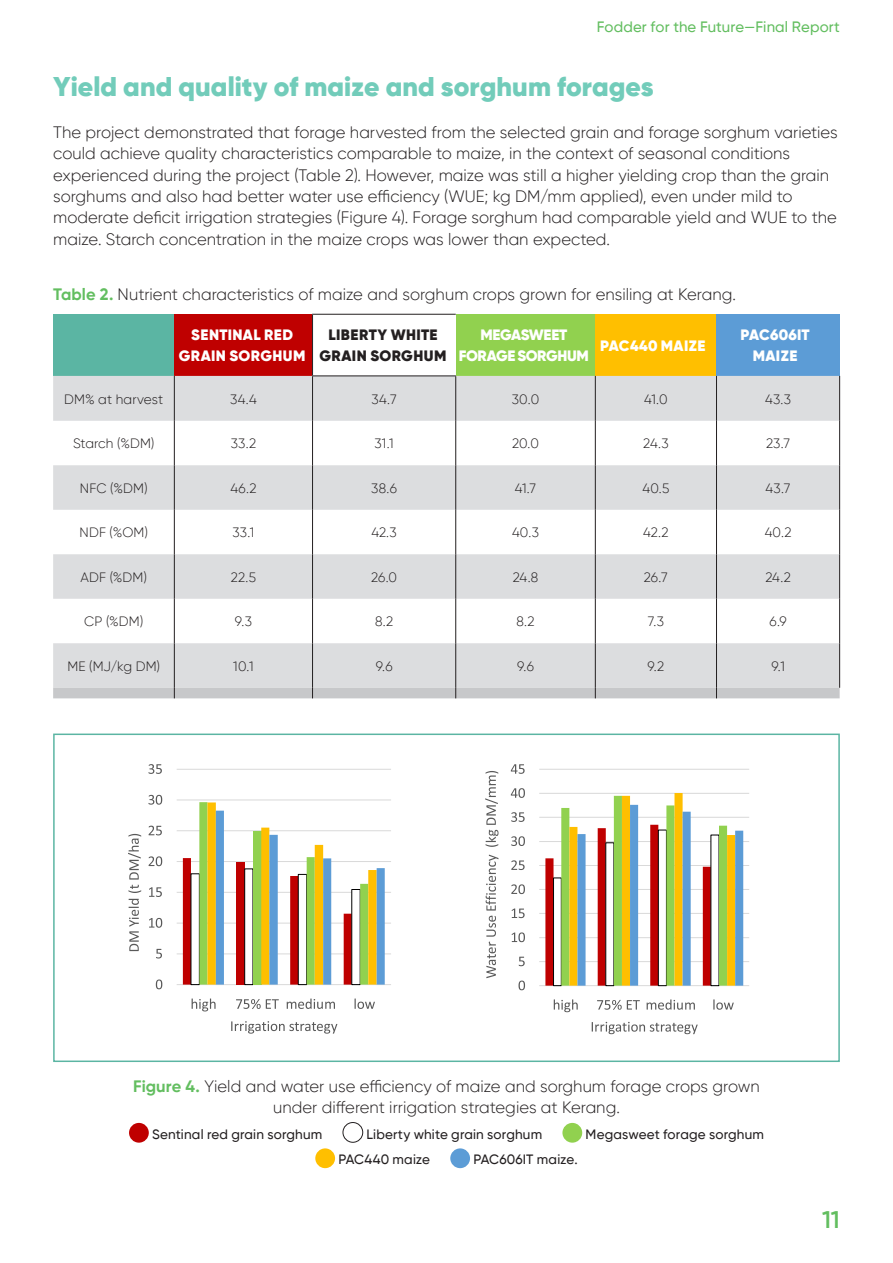
<style>
.page{position:relative;width:893px;height:1263px;background:#fff}
.page>*{position:absolute;margin:0;border:0;box-sizing:border-box;transform-origin:0 0}
.t1{font:900 27px "Gilroy";letter-spacing:.005em;color:#72ccba}
.t2{font:600 24px "Gilroy";color:#63be60}
.t3{font:300 16.5px/21.3px "Gilroy";color:#231f20}
.TABLES___DATA{font:900 15px/21px "Gilroy";letter-spacing:.015em;color:#fff;text-align:center}
.t4{font:500 15px "Gilroy";letter-spacing:.01em;color:#63be60}
.TABLES___DATA-2{font:900 15px/21px "Gilroy";letter-spacing:.025em;color:#231f20;text-align:center}
.TABLES___DATA-3{font:900 15px/21px "Gilroy";letter-spacing:-.025em;color:#fff;text-align:center}
.BUBBLES{font:300 13.5px "Gilroy";letter-spacing:.01em;color:#231f20}
.t5{font:500 13.5px "Gilroy";letter-spacing:.015em;color:#231f20}
.s1{font-weight:700;color:#63be60}
</style>
<div class="page">
<svg style="left:128px;top:764px;width:263px;height:270px"></svg>
<svg style="left:485px;top:764px;width:264px;height:271px"></svg>
<div style="left:53px;top:733px;width:787px;height:329px;border:2px solid #5bb5a3"></div>
<div style="left:129px;top:1123px;width:20px;height:20px;background:#bf0000;border-radius:50%"></div>
<div style="left:343px;top:1122px;width:20px;height:21px;border:1px solid #231f20;border-radius:50%"></div>
<div style="left:562px;top:1123px;width:20px;height:20px;background:#91d14f;border-radius:50%"></div>
<div style="left:315px;top:1148px;width:20px;height:20px;background:#ffbf00;border-radius:50%"></div>
<div style="left:450px;top:1148px;width:20px;height:20px;background:#5c9cd6;border-radius:50%"></div>
<div style="left:53px;top:314px;width:121px;height:62px;background:#5bb5a3"></div>
<div style="left:174px;top:314px;width:139px;height:62px;background:#bf0000"></div>
<div style="left:456px;top:314px;width:139px;height:62px;background:#91d14f"></div>
<div style="left:595px;top:314px;width:121px;height:62px;background:#ffbf00"></div>
<div style="left:716px;top:314px;width:124px;height:62px;background:#5c9cd6"></div>
<svg style="left:53px;top:376px;width:786px;height:312px;fill:#dcdddf"></svg>
<hr style="left:174px;top:376px;width:1px;height:45px;background:#231f20">
<hr style="left:312px;top:376px;width:1px;height:45px;background:#231f20">
<hr style="left:174px;top:421px;width:1px;height:44px;background:#231f20">
<hr style="left:312px;top:421px;width:1px;height:44px;background:#231f20">
<hr style="left:174px;top:465px;width:1px;height:45px;background:#231f20">
<hr style="left:312px;top:465px;width:1px;height:45px;background:#231f20">
<hr style="left:174px;top:510px;width:1px;height:44px;background:#231f20">
<hr style="left:312px;top:510px;width:1px;height:44px;background:#231f20">
<hr style="left:174px;top:554px;width:1px;height:45px;background:#231f20">
<hr style="left:312px;top:554px;width:1px;height:45px;background:#231f20">
<hr style="left:174px;top:599px;width:1px;height:44px;background:#231f20">
<hr style="left:312px;top:599px;width:1px;height:44px;background:#231f20">
<hr style="left:174px;top:643px;width:1px;height:45px;background:#231f20">
<hr style="left:312px;top:643px;width:1px;height:45px;background:#231f20">
<hr style="left:455px;top:376px;width:1px;height:45px;background:#231f20">
<hr style="left:595px;top:376px;width:1px;height:45px;background:#231f20">
<hr style="left:716px;top:376px;width:1px;height:45px;background:#231f20">
<hr style="left:839px;top:376px;width:1px;height:45px;background:#231f20">
<hr style="left:455px;top:421px;width:1px;height:44px;background:#231f20">
<hr style="left:595px;top:421px;width:1px;height:44px;background:#231f20">
<hr style="left:716px;top:421px;width:1px;height:44px;background:#231f20">
<hr style="left:839px;top:421px;width:1px;height:44px;background:#231f20">
<hr style="left:455px;top:465px;width:1px;height:45px;background:#231f20">
<hr style="left:595px;top:465px;width:1px;height:45px;background:#231f20">
<hr style="left:716px;top:465px;width:1px;height:45px;background:#231f20">
<hr style="left:839px;top:465px;width:1px;height:45px;background:#231f20">
<hr style="left:455px;top:510px;width:1px;height:44px;background:#231f20">
<hr style="left:595px;top:510px;width:1px;height:44px;background:#231f20">
<hr style="left:716px;top:510px;width:1px;height:44px;background:#231f20">
<hr style="left:839px;top:510px;width:1px;height:44px;background:#231f20">
<hr style="left:455px;top:554px;width:1px;height:45px;background:#231f20">
<hr style="left:595px;top:554px;width:1px;height:45px;background:#231f20">
<hr style="left:716px;top:554px;width:1px;height:45px;background:#231f20">
<hr style="left:839px;top:554px;width:1px;height:45px;background:#231f20">
<hr style="left:455px;top:599px;width:1px;height:44px;background:#231f20">
<hr style="left:595px;top:599px;width:1px;height:44px;background:#231f20">
<hr style="left:716px;top:599px;width:1px;height:44px;background:#231f20">
<hr style="left:839px;top:599px;width:1px;height:44px;background:#231f20">
<hr style="left:455px;top:643px;width:1px;height:45px;background:#231f20">
<hr style="left:595px;top:643px;width:1px;height:45px;background:#231f20">
<hr style="left:716px;top:643px;width:1px;height:45px;background:#231f20">
<hr style="left:839px;top:643px;width:1px;height:45px;background:#231f20">
<div style="left:53px;top:688px;width:787px;height:10px;background:#c7c8ca"></div>
<hr style="left:312px;top:314px;width:144px;height:1px;background:#231f20">
<hr style="left:312px;top:315px;width:1px;height:60px;background:#231f20">
<hr style="left:312px;top:375px;width:144px;height:1px;background:#231f20">
<p class="t4" style="left:597px;top:18px;width:244px">Fodder for the Future—Final Report</p>
<p class="t1" style="left:53px;top:69px;width:602px">Yield and quality of maize and sorghum forages</p>
<p class="t3" style="left:53px;top:122px;width:786px">The project demonstrated that forage harvested from the selected grain and forage sorghum varieties could achieve quality characteristics comparable to maize, in the context of seasonal conditions experienced during the project (Table 2). However, maize was still a higher yielding crop than the grain sorghums and also had better water use efficiency (WUE; kg DM/mm applied), even under mild to moderate deficit irrigation strategies (Figure 4). Forage sorghum had comparable yield and WUE to the maize. Starch concentration in the maize crops was lower than expected.</p>
<p class="t3" style="left:53px;top:283px;width:684px"><span class="s1">Table 2.</span> Nutrient characteristics of maize and sorghum crops grown for ensiling at Kerang.</p>
<p class="TABLES___DATA" style="left:179px;top:325px;width:128px">SENTINAL RED<br>GRAIN SORGHUM</p>
<p class="TABLES___DATA-2" style="left:320px;top:325px;width:128px">LIBERTY WHITE<br>GRAIN SORGHUM</p>
<p class="TABLES___DATA-3" style="left:459px;top:325px;width:132px">MEGASWEET<br>FORAGE SORGHUM</p>
<p class="TABLES___DATA" style="left:600px;top:335px;width:107px">PAC440 MAIZE</p>
<p class="TABLES___DATA" style="left:740px;top:325px;width:71px">PAC606IT<br>MAIZE</p>
<p class="BUBBLES" style="left:64px;top:391px;width:101px">DM% at harvest</p>
<p class="BUBBLES" style="left:230px;top:391px;width:28px">34.4</p>
<p class="BUBBLES" style="left:372px;top:391px;width:27px">34.7</p>
<p class="BUBBLES" style="left:512px;top:391px;width:29px">30.0</p>
<p class="BUBBLES" style="left:644px;top:391px;width:25px">41.0</p>
<p class="BUBBLES" style="left:765px;top:391px;width:28px">43.3</p>
<p class="BUBBLES" style="left:73px;top:435px;width:83px">Starch (%DM)</p>
<p class="BUBBLES" style="left:231px;top:435px;width:27px">33.2</p>
<p class="BUBBLES" style="left:375px;top:435px;width:21px">31.1</p>
<p class="BUBBLES" style="left:512px;top:435px;width:29px">20.0</p>
<p class="BUBBLES" style="left:643px;top:435px;width:27px">24.3</p>
<p class="BUBBLES" style="left:766px;top:435px;width:26px">23.7</p>
<p class="BUBBLES" style="left:80px;top:480px;width:69px">NFC (%DM)</p>
<p class="BUBBLES" style="left:230px;top:480px;width:28px">46.2</p>
<p class="BUBBLES" style="left:371px;top:480px;width:27px">38.6</p>
<p class="BUBBLES" style="left:515px;top:480px;width:23px">41.7</p>
<p class="BUBBLES" style="left:642px;top:480px;width:28px">40.5</p>
<p class="BUBBLES" style="left:766px;top:480px;width:27px">43.7</p>
<p class="BUBBLES" style="left:80px;top:524px;width:70px">NDF (%OM)</p>
<p class="BUBBLES" style="left:232px;top:524px;width:24px">33.1</p>
<p class="BUBBLES" style="left:371px;top:524px;width:27px">42.3</p>
<p class="BUBBLES" style="left:512px;top:524px;width:28px">40.3</p>
<p class="BUBBLES" style="left:643px;top:524px;width:27px">42.2</p>
<p class="BUBBLES" style="left:765px;top:524px;width:28px">40.2</p>
<p class="BUBBLES" style="left:81px;top:569px;width:68px">ADF (%DM)</p>
<p class="BUBBLES" style="left:231px;top:569px;width:27px">22.5</p>
<p class="BUBBLES" style="left:371px;top:569px;width:28px">26.0</p>
<p class="BUBBLES" style="left:513px;top:569px;width:27px">24.8</p>
<p class="BUBBLES" style="left:644px;top:569px;width:26px">26.7</p>
<p class="BUBBLES" style="left:765px;top:569px;width:27px">24.2</p>
<p class="BUBBLES" style="left:84px;top:613px;width:61px">CP (%DM)</p>
<p class="BUBBLES" style="left:235px;top:613px;width:19px">9.3</p>
<p class="BUBBLES" style="left:375px;top:613px;width:20px">8.2</p>
<p class="BUBBLES" style="left:516px;top:613px;width:20px">8.2</p>
<p class="BUBBLES" style="left:648px;top:613px;width:18px">7.3</p>
<p class="BUBBLES" style="left:769px;top:613px;width:19px">6.9</p>
<p class="BUBBLES" style="left:67px;top:658px;width:94px">ME (MJ/kg DM)</p>
<p class="BUBBLES" style="left:233px;top:658px;width:22px">10.1</p>
<p class="BUBBLES" style="left:376px;top:658px;width:18px">9.6</p>
<p class="BUBBLES" style="left:517px;top:658px;width:18px">9.6</p>
<p class="BUBBLES" style="left:647px;top:658px;width:18px">9.2</p>
<p class="BUBBLES" style="left:771px;top:658px;width:15px">9.1</p>
<p class="t3" style="left:133px;top:1076px;width:628px;text-align:center"><span class="s1">Figure 4.</span> Yield and water use efficiency of maize and sorghum forage crops grown under different irrigation strategies at Kerang.</p>
<p class="t5" style="left:152px;top:1126px;width:172px">Sentinal red grain sorghum</p>
<p class="t5" style="left:366px;top:1126px;width:177px">Liberty white grain sorghum</p>
<p class="t5" style="left:586px;top:1126px;width:180px">Megasweet forage sorghum</p>
<p class="t5" style="left:338px;top:1151px;width:93px">PAC440 maize</p>
<p class="t5" style="left:473px;top:1151px;width:106px">PAC606IT maize.</p>
<h2 class="t2" style="left:822px;top:1205px;width:19px">11</h2>
</div>
